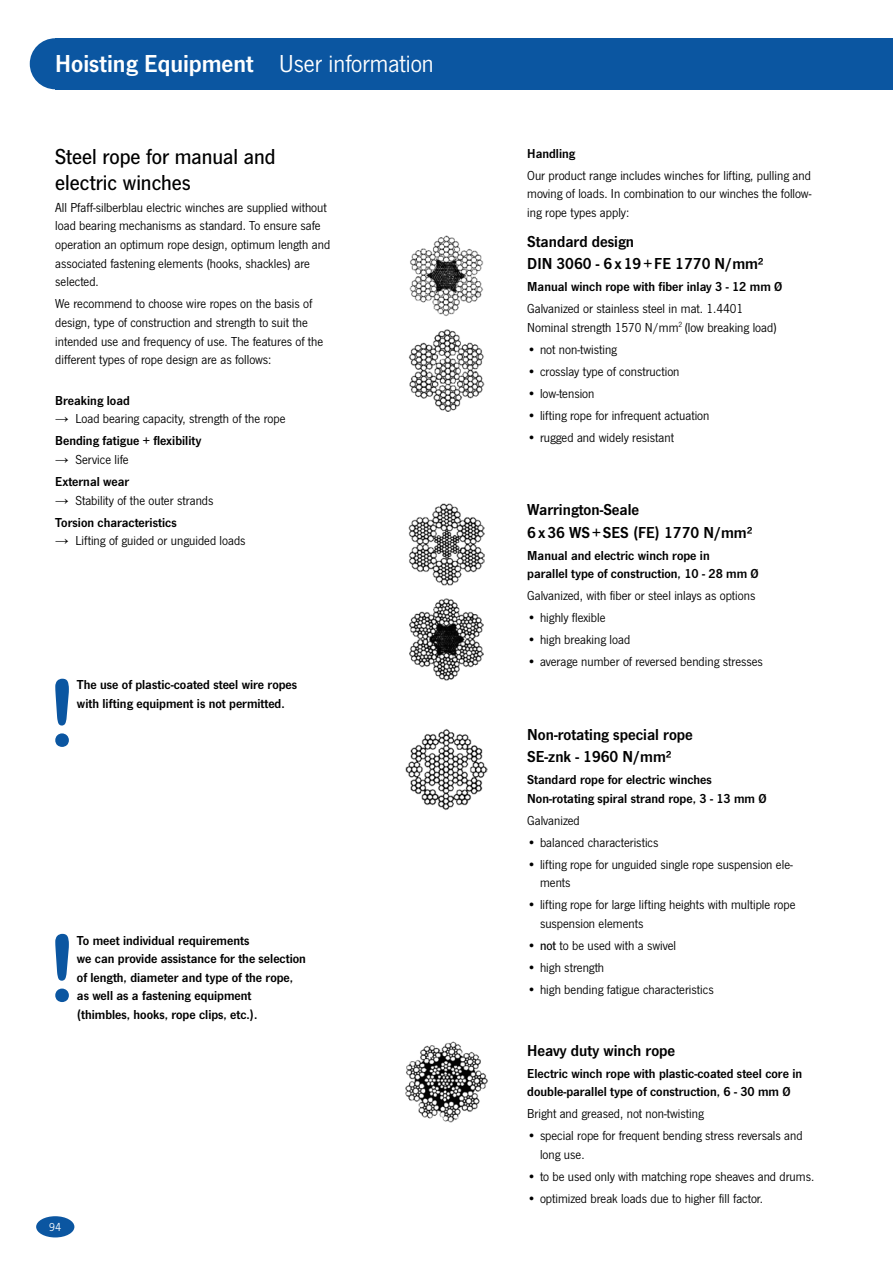
<style>
.page{position:relative;width:893px;height:1263px;background:#fff}
.page>*{position:absolute;margin:0;border:0;box-sizing:border-box;transform-origin:0 0}
.t1{font:25.5px "News Got Dem";color:#fff}
.t2{font:500 22.5px/26.1px "News Got";color:#000}
.t3{font:16.5px/22.4px "News Got Dem";color:#000}
.t4{font:13.5px/18.6px "News Got";color:#000}
.t5{font:13.5px/18.6px "News Got Dem";color:#000}
.t6{font:12px "News Got";color:#fff}
.s1{font-family:"News Got"}
.s2{font-family:"Times New Roman"}
.s3{font-weight:500}
</style>
<div class="page">
<div style="left:36px;top:1216px;width:38px;height:21px;background:#0b56a1;border-radius:50%"></div>
<div style="left:55px;top:38px;width:838px;height:51px;background:#0b56a1"></div>
<svg style="left:30px;top:38px;width:25px;height:51px"></svg>
<img style="left:409px;top:235px;width:75px;height:81px">
<img style="left:409px;top:330px;width:75px;height:81px">
<img style="left:410px;top:598px;width:73px;height:82px">
<img style="left:408px;top:504px;width:76px;height:82px">
<img style="left:406px;top:729px;width:81px;height:81px">
<img style="left:405px;top:1041px;width:83px;height:81px">
<svg style="left:55px;top:679px;width:14px;height:68px"></svg>
<svg style="left:55px;top:934px;width:14px;height:68px"></svg>
<h1 class="t1" style="left:55px;top:49px;width:380px">Hoisting Equipment <span class="s1">User information</span></h1>
<h2 class="t2" style="left:55px;top:144px;width:222px">Steel rope for manual and electric winches</h2>
<p class="t4" style="left:55px;top:198px;width:276px">All Pfaff-silberblau electric winches are supplied without load bearing mechanisms as standard. To ensure safe operation an optimum rope design, optimum length and associated fastening elements (hooks, shackles) are selected.</p>
<p class="t4" style="left:55px;top:295px;width:270px">We recommend to choose wire ropes on the basis of design, type of construction and strength to suit the intended use and frequency of use. The features of the different types of rope design are as follows:</p>
<p class="t5" style="left:55px;top:391px;width:76px">Breaking load</p>
<p class="t4" style="left:55px;top:410px;width:232px"><span class="s2">→</span> Load bearing capacity, strength of the rope</p>
<p class="t5" style="left:55px;top:432px;width:148px">Bending fatigue + flexibility</p>
<p class="t4" style="left:55px;top:450px;width:75px"><span class="s2">→</span> Service life</p>
<p class="t5" style="left:55px;top:472px;width:75px">External wear</p>
<p class="t4" style="left:55px;top:491px;width:160px"><span class="s2">→</span> Stability of the outer strands</p>
<p class="t5" style="left:55px;top:513px;width:123px">Torsion characteristics</p>
<p class="t4" style="left:55px;top:532px;width:192px"><span class="s2">→</span> Lifting of guided or unguided loads</p>
<p class="t5" style="left:77px;top:676px;width:222px">The use of plastic-coated steel wire ropes with lifting equipment is not permitted.</p>
<p class="t5" style="left:77px;top:931px;width:231px">To meet individual requirements<br>we can provide assistance for the selection of length, diameter and type of the rope, as well as a fastening equipment (thimbles, hooks, rope clips, etc.).</p>
<p class="t6" style="left:49px;top:1220px;width:13px">94</p>
<p class="t5" style="left:527px;top:144px;width:50px">Handling</p>
<p class="t4" style="left:527px;top:166px;width:286px;text-align:justify">Our product range includes winches for lifting, pulling and moving of loads. In combination to our winches the follow&shy;ing rope types apply:</p>
<p class="t3" style="left:527px;top:230px;width:238px">Standard design<br>DIN 3060 - 6x19+FE 1770 N/mm²</p>
<p class="t5" style="left:527px;top:277px;width:257px">Manual winch rope with fiber inlay 3 - 12 mm Ø</p>
<p class="t4" style="left:527px;top:299px;width:251px">Galvanized or stainless steel in mat. 1.4401<br>Nominal strength 1570 N/mm<sup>2</sup> (low breaking load)</p>
<p class="t4" style="left:527px;top:340px;width:91px">• not non-twisting</p>
<p class="t4" style="left:527px;top:362px;width:154px">• crosslay type of construction</p>
<p class="t4" style="left:527px;top:384px;width:69px">• low-tension</p>
<p class="t4" style="left:527px;top:406px;width:184px">• lifting rope for infrequent actuation</p>
<p class="t4" style="left:527px;top:428px;width:148px">• rugged and widely resistant</p>
<p class="t3" style="left:527px;top:498px;width:227px">Warrington-Seale<br>6x36 WS+SES (FE) 1770 N/mm²</p>
<p class="t5" style="left:527px;top:546px;width:233px">Manual and electric winch rope in<br>parallel type of construction, 10 - 28 mm Ø</p>
<p class="t4" style="left:527px;top:587px;width:230px">Galvanized, with fiber or steel inlays as options</p>
<p class="t4" style="left:527px;top:609px;width:80px">• highly flexible</p>
<p class="t4" style="left:527px;top:631px;width:104px">• high breaking load</p>
<p class="t4" style="left:527px;top:653px;width:237px">• average number of reversed bending stresses</p>
<p class="t3" style="left:527px;top:723px;width:167px">Non-rotating special rope<br>SE-znk - 1960 N/mm²</p>
<p class="t5" style="left:527px;top:770px;width:241px">Standard rope for electric winches<br>Non-rotating spiral strand rope, 3 - 13 mm Ø</p>
<p class="t4" style="left:527px;top:811px;width:54px">Galvanized</p>
<p class="t4" style="left:527px;top:833px;width:133px">• balanced characteristics</p>
<p class="t4" style="left:540px;top:855px;width:254px;text-indent:-13px">• lifting rope for unguided single rope suspension ele&shy;ments</p>
<p class="t4" style="left:540px;top:896px;width:257px;text-indent:-13px">• lifting rope for large lifting heights with multiple rope suspension elements</p>
<p class="t4" style="left:527px;top:936px;width:150px">• <span class="s3">not</span> to be used with a swivel</p>
<p class="t4" style="left:527px;top:958px;width:78px">• high strength</p>
<p class="t4" style="left:527px;top:980px;width:188px">• high bending fatigue characteristics</p>
<p class="t3" style="left:527px;top:1039px;width:149px">Heavy duty winch rope</p>
<p class="t5" style="left:527px;top:1064px;width:276px">Electric winch rope with plastic-coated steel core in double-parallel type of construction, 6 - 30 mm Ø</p>
<p class="t4" style="left:527px;top:1105px;width:178px">Bright and greased, not non-twisting</p>
<p class="t4" style="left:540px;top:1127px;width:264px;text-indent:-13px">• special rope for frequent bending stress reversals and long use.</p>
<p class="t4" style="left:527px;top:1167px;width:288px">• to be used only with matching rope sheaves and drums.</p>
<p class="t4" style="left:527px;top:1189px;width:237px">• optimized break loads due to higher fill factor.</p>
</div>
